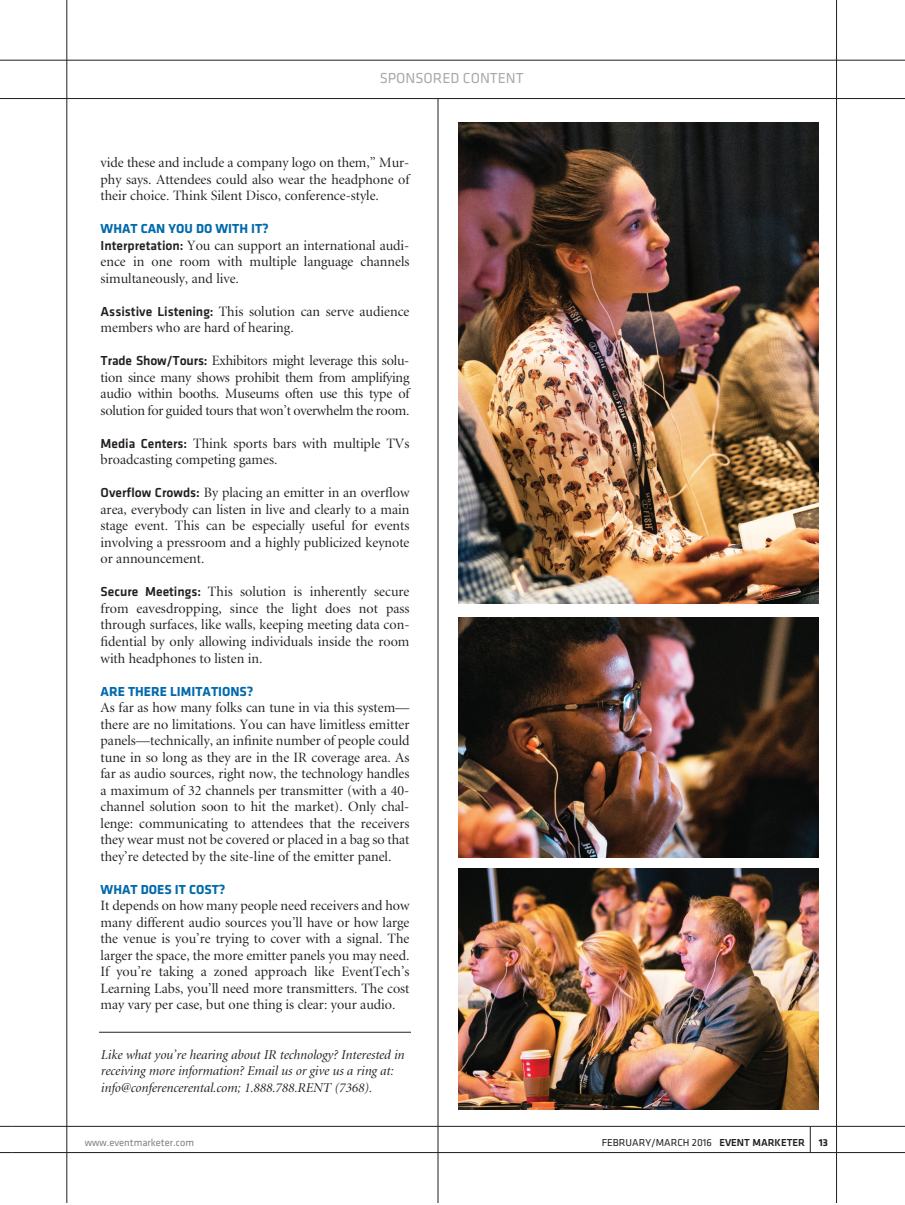
<style>
.page{position:relative;width:905px;height:1205px;background:#fff}
.page>*{position:absolute;margin:0;border:0;box-sizing:border-box;transform-origin:0 0}
.t1{font:15px "Klavika Regular TF";color:#a8a9ad}
.t2{font:14.25px/16.5px "Minion Display";color:#231f20;text-align:justify}
.t3{font:italic 13.5px/16.5px "Minion Display";color:#231f20}
.t4{font:13.5px "Klavika Bold TF";color:#006aac}
.t5{font:10.5px "Klavika";color:#231f20}
.t6{font:10.5px "Klavika";color:#808285}
.t7{font:700 10.5px "Klavika";color:#231f20}
.s1{font-family:"Klavika Medium TF";font-size:13.5px}
.s2{font-family:"Klavika Medium TF"}
</style>
<div class="page">
<hr style="left:0;top:98px;width:904px;height:1px;background:#231f20">
<svg style="left:0;top:1125px;width:13px;height:1px"></svg>
<hr style="left:0;top:60px;width:904px;height:1px;background:#231f20">
<hr style="left:13px;top:1125px;width:891px;height:1px;background:#231f20">
<hr style="left:13px;top:1151px;width:891px;height:1px;background:#231f20">
<svg style="left:810px;top:1126px;width:1px;height:26px"></svg>
<hr style="left:836px;top:1px;width:1px;height:1201px;background:#231f20">
<hr style="left:438px;top:98px;width:1px;height:1104px;background:#231f20">
<img style="left:459px;top:122px;width:360px;height:481px">
<img style="left:459px;top:617px;width:360px;height:240px">
<img style="left:459px;top:868px;width:360px;height:240px">
<hr style="left:67px;top:1px;width:1px;height:1201px;background:#231f20">
<hr style="left:99px;top:1031px;width:312px;height:1px;background:#231f20">
<p class="t1" style="left:380px;top:70px;width:145px">SPONSORED CONTENT</p>
<p class="t2" style="left:101px;top:155px;width:310px">vide these and include a company logo on them,” Mur&shy;phy says. Attendees could also wear the headphone of their choice. Think Silent Disco, conference-style.</p>
<p class="t4" style="left:101px;top:221px;width:170px">WHAT CAN YOU DO WITH IT?</p>
<p class="t2" style="left:101px;top:237px;width:310px"><span class="s1">Interpretation:</span> You can support an international audi&shy;ence in one room with multiple language channels simultaneously, and live.</p>
<p class="t2" style="left:101px;top:303px;width:310px"><span class="s1">Assistive Listening:</span> This solution can serve audience members who are hard of hearing.</p>
<p class="t2" style="left:101px;top:353px;width:310px"><span class="s1">Trade Show/Tours:</span> Exhibitors might leverage this solu&shy;tion since many shows prohibit them from amplifying audio within booths. Museums often use this type of solution for guided tours that won’t overwhelm the room.</p>
<p class="t2" style="left:101px;top:435px;width:310px"><span class="s1">Media Centers:</span> Think sports bars with multiple TVs broadcasting competing games.</p>
<p class="t2" style="left:101px;top:485px;width:310px"><span class="s1">Overflow Crowds:</span> By placing an emitter in an overflow area, everybody can listen in live and clearly to a main stage event. This can be especially useful for events involving a pressroom and a highly publicized keynote or announcement.</p>
<p class="t2" style="left:101px;top:584px;width:310px"><span class="s1">Secure Meetings:</span> This solution is inherently secure from eavesdropping, since the light does not pass through surfaces, like walls, keeping meeting data con&shy;fidential by only allowing individuals inside the room with headphones to listen in.</p>
<p class="t4" style="left:101px;top:683px;width:154px">ARE THERE LIMITATIONS?</p>
<p class="t2" style="left:101px;top:699px;width:310px">As far as how many folks can tune in via this system— there are no limitations. You can have limitless emitter panels—technically, an infinite number of people could tune in so long as they are in the IR coverage area. As far as audio sources, right now, the technology handles a maximum of 32 channels per transmitter (with a 40- channel solution soon to hit the market). Only chal&shy;lenge: communicating to attendees that the receivers they wear must not be covered or placed in a bag so that they’re detected by the site-line of the emitter panel.</p>
<p class="t4" style="left:101px;top:881px;width:126px">WHAT DOES IT COST?</p>
<p class="t2" style="left:101px;top:897px;width:310px">It depends on how many people need receivers and how many different audio sources you’ll have or how large the venue is you’re trying to cover with a signal. The larger the space, the more emitter panels you may need.<br>If you’re taking a zoned approach like EventTech’s Learning Labs, you’ll need more transmitters. The cost may vary per case, but one thing is clear: your audio.</p>
<p class="t3" style="left:101px;top:1046px;width:305px">Like what you’re hearing about IR technology? Interested in receiving more information? Email us or give us a ring at: info@conferencerental.com; 1.888.788.RENT (7368).</p>
<p class="t6" style="left:85px;top:1136px;width:111px">www.eventmarketer.com</p>
<p class="t5" style="left:602px;top:1136px;width:205px">february/march 2016 <span class="s2">Event Marketer</span></p>
<p class="t7" style="left:819px;top:1136px;width:11px">13</p>
</div>
